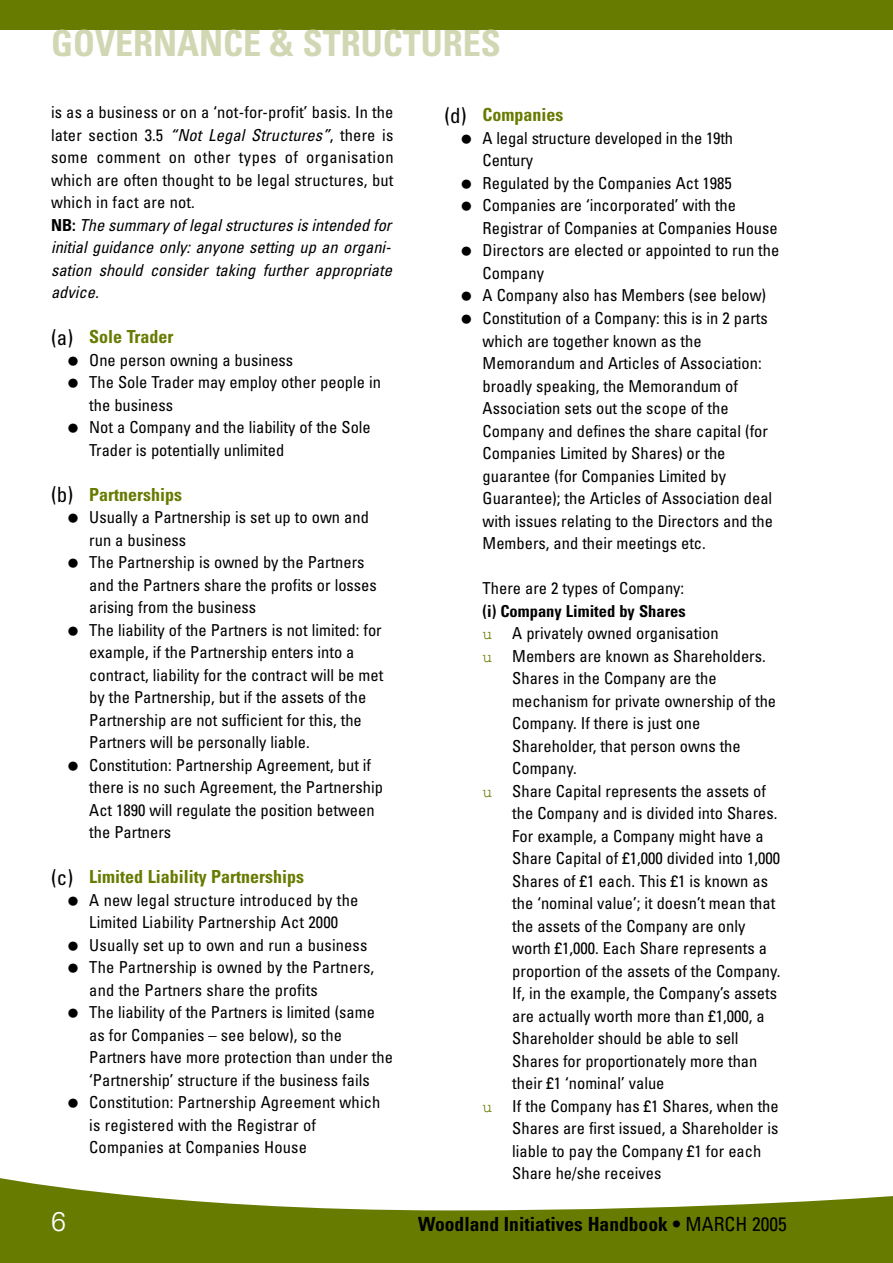
<style>
.page{position:relative;width:893px;height:1263px;background:#fff}
.page>*{position:absolute;margin:0;border:0;box-sizing:border-box;transform-origin:0 0}
.t1{font:700 condensed 36px "Univers";color:#d1d7b3}
.t2{font:300 27px "Univers";color:#fff}
.t3{font:700 condensed 19.5px "Univers";color:#000}
.t4{font:700 condensed 18px "Univers";color:#667b00}
.t5{font:condensed 16.5px/22.5px "Univers";color:#000}
.t6{font:700 condensed 16.5px "Univers";color:#000}
.s1{font-style:italic}
.s2{font-weight:700}
.s3{font-weight:400;font-size:21px;color:#000}
.s4{font-size:30px}
.s5{font-family:"Courier";font-stretch:normal;color:#667b00}
.s6{font-weight:400}
</style>
<div class="page">
<svg style="left:0;top:1178px;width:893px;height:85px;fill:#667b00"></svg>
<div style="left:0;top:0;width:893px;height:30px;background:#667b00"></div>
<h1 class="t1" style="left:51px;top:30px;width:451px">GOVERNANCE &amp; STRUCTURES</h1>
<p class="t5" style="left:51px;top:102px;width:344px">is as a business or on a ‘not-for-profit’ basis. In the later section 3.5 <span class="s1">“Not Legal Structures”</span>, there is some comment on other types of organisation which are often thought to be legal structures, but which in fact are not.<br><span class="s2">NB:</span> <span class="s1">The summary of legal structures is intended for initial guidance only: anyone setting up an organi&shy;sation should consider taking further appropriate advice.</span></p>
<p class="t4" style="left:51px;top:330px;width:124px"><span class="s3">(a)</span> Sole Trader</p>
<p class="t5" style="left:68px;top:350px;width:227px"><span class="s4">•</span> One person owning a business</p>
<p class="t5" style="left:89px;top:372px;width:293px;text-indent:-21px"><span class="s4">•</span> The Sole Trader may employ other people in the business</p>
<p class="t5" style="left:89px;top:417px;width:283px;text-indent:-21px"><span class="s4">•</span> Not a Company and the liability of the Sole<br>Trader is potentially unlimited</p>
<p class="t4" style="left:51px;top:488px;width:133px"><span class="s3">(b)</span> Partnerships</p>
<p class="t5" style="left:89px;top:507px;width:281px;text-indent:-21px"><span class="s4">•</span> Usually a Partnership is set up to own and run a business</p>
<p class="t5" style="left:89px;top:552px;width:289px;text-indent:-21px"><span class="s4">•</span> The Partnership is owned by the Partners and the Partners share the profits or losses arising from the business</p>
<p class="t5" style="left:89px;top:620px;width:295px;text-indent:-21px"><span class="s4">•</span> The liability of the Partners is not limited: for example, if the Partnership enters into a contract, liability for the contract will be met by the Partnership, but if the assets of the Partnership are not sufficient for this, the Partners will be personally liable.</p>
<p class="t5" style="left:89px;top:755px;width:295px;text-indent:-21px"><span class="s4">•</span> Constitution: Partnership Agreement, but if there is no such Agreement, the Partnership Act 1890 will regulate the position between the Partners</p>
<p class="t4" style="left:51px;top:870px;width:255px"><span class="s3">(c)</span> Limited Liability Partnerships</p>
<p class="t5" style="left:68px;top:890px;width:292px;text-align:center"><span class="s4">•</span> A new legal structure introduced by the<br>Limited Liability Partnership Act 2000</p>
<p class="t5" style="left:68px;top:935px;width:301px"><span class="s4">•</span> Usually set up to own and run a business</p>
<p class="t5" style="left:89px;top:957px;width:286px;text-indent:-21px"><span class="s4">•</span> The Partnership is owned by the Partners, and the Partners share the profits</p>
<p class="t5" style="left:89px;top:1002px;width:305px;text-indent:-21px"><span class="s4">•</span> The liability of the Partners is limited (same as for Companies – see below), so the Partners have more protection than under the ‘Partnership’ structure if the business fails</p>
<p class="t5" style="left:89px;top:1092px;width:293px;text-indent:-21px"><span class="s4">•</span> Constitution: Partnership Agreement which is registered with the Registrar of<br>Companies at Companies House</p>
<p class="t4" style="left:444px;top:108px;width:121px"><span class="s3">(d)</span> Companies</p>
<p class="t5" style="left:483px;top:128px;width:252px;text-indent:-21px"><span class="s4">•</span> A legal structure developed in the 19th<br>Century</p>
<p class="t5" style="left:461px;top:173px;width:272px"><span class="s4">•</span> Regulated by the Companies Act 1985</p>
<p class="t5" style="left:483px;top:196px;width:297px;text-indent:-21px"><span class="s4">•</span> Companies are ‘incorporated’ with the<br>Registrar of Companies at Companies House</p>
<p class="t5" style="left:483px;top:241px;width:298px;text-indent:-21px"><span class="s4">•</span> Directors are elected or appointed to run the<br>Company</p>
<p class="t5" style="left:461px;top:286px;width:306px"><span class="s4">•</span> A Company also has Members (see below)</p>
<p class="t5" style="left:483px;top:308px;width:292px;text-indent:-21px"><span class="s4">•</span> Constitution of a Company: this is in 2 parts which are together known as the Memorandum and Articles of Association: broadly speaking, the Memorandum of Association sets out the scope of the Company and defines the share capital (for Companies Limited by Shares) or the guarantee (for Companies Limited by Guarantee); the Articles of Association deal with issues relating to the Directors and the Members, and their meetings etc.</p>
<p class="t5" style="left:483px;top:578px;width:203px">There are 2 types of Company:</p>
<p class="t6" style="left:483px;top:605px;width:205px">(i) Company Limited by Shares</p>
<p class="t5" style="left:483px;top:623px;width:237px"><span class="s5">u</span> A privately owned organisation</p>
<p class="t5" style="left:483px;top:646px;width:285px"><span class="s5">u</span> Members are known as Shareholders.</p>
<p class="t5" style="left:512px;top:668px;width:206px">Shares in the Company are the</p>
<p class="t5" style="left:512px;top:691px;width:265px">mechanism for private ownership of the</p>
<p class="t5" style="left:512px;top:713px;width:190px">Company. If there is just one</p>
<p class="t5" style="left:512px;top:736px;width:230px">Shareholder, that person owns the</p>
<p class="t5" style="left:512px;top:758px;width:66px">Company.</p>
<p class="t5" style="left:483px;top:781px;width:285px"><span class="s5">u</span> Share Capital represents the assets of</p>
<p class="t5" style="left:512px;top:803px;width:267px">the Company and is divided into Shares.</p>
<p class="t5" style="left:512px;top:826px;width:253px">For example, a Company might have a</p>
<p class="t5" style="left:512px;top:848px;width:269px">Share Capital of £1,000 divided into 1,000</p>
<p class="t5" style="left:512px;top:871px;width:257px">Shares of £1 each. This £1 is known as</p>
<p class="t5" style="left:512px;top:893px;width:265px">the ‘nominal value’; it doesn’t mean that</p>
<p class="t5" style="left:512px;top:916px;width:235px">the assets of the Company are only</p>
<p class="t5" style="left:512px;top:938px;width:256px">worth £1,000. Each Share represents a</p>
<p class="t5" style="left:512px;top:961px;width:270px">proportion of the assets of the Company.</p>
<p class="t5" style="left:512px;top:983px;width:266px">If, in the example, the Company’s assets</p>
<p class="t5" style="left:512px;top:1006px;width:254px">are actually worth more than £1,000, a</p>
<p class="t5" style="left:512px;top:1028px;width:228px">Shareholder should be able to sell</p>
<p class="t5" style="left:512px;top:1051px;width:247px">Shares for proportionately more than</p>
<p class="t5" style="left:512px;top:1073px;width:154px">their £1 ‘nominal’ value</p>
<p class="t5" style="left:483px;top:1096px;width:298px"><span class="s5">u</span> If the Company has £1 Shares, when the</p>
<p class="t5" style="left:512px;top:1118px;width:268px">Shares are first issued, a Shareholder is</p>
<p class="t5" style="left:512px;top:1141px;width:251px">liable to pay the Company £1 for each</p>
<p class="t5" style="left:512px;top:1163px;width:151px">Share he/she receives</p>
<h2 class="t2" style="left:51px;top:1212px;width:17px">6</h2>
<p class="t3" style="left:418px;top:1217px;width:370px">Woodland Initiatives Handbook • <span class="s6">MARCH 2005</span></p>
</div>
